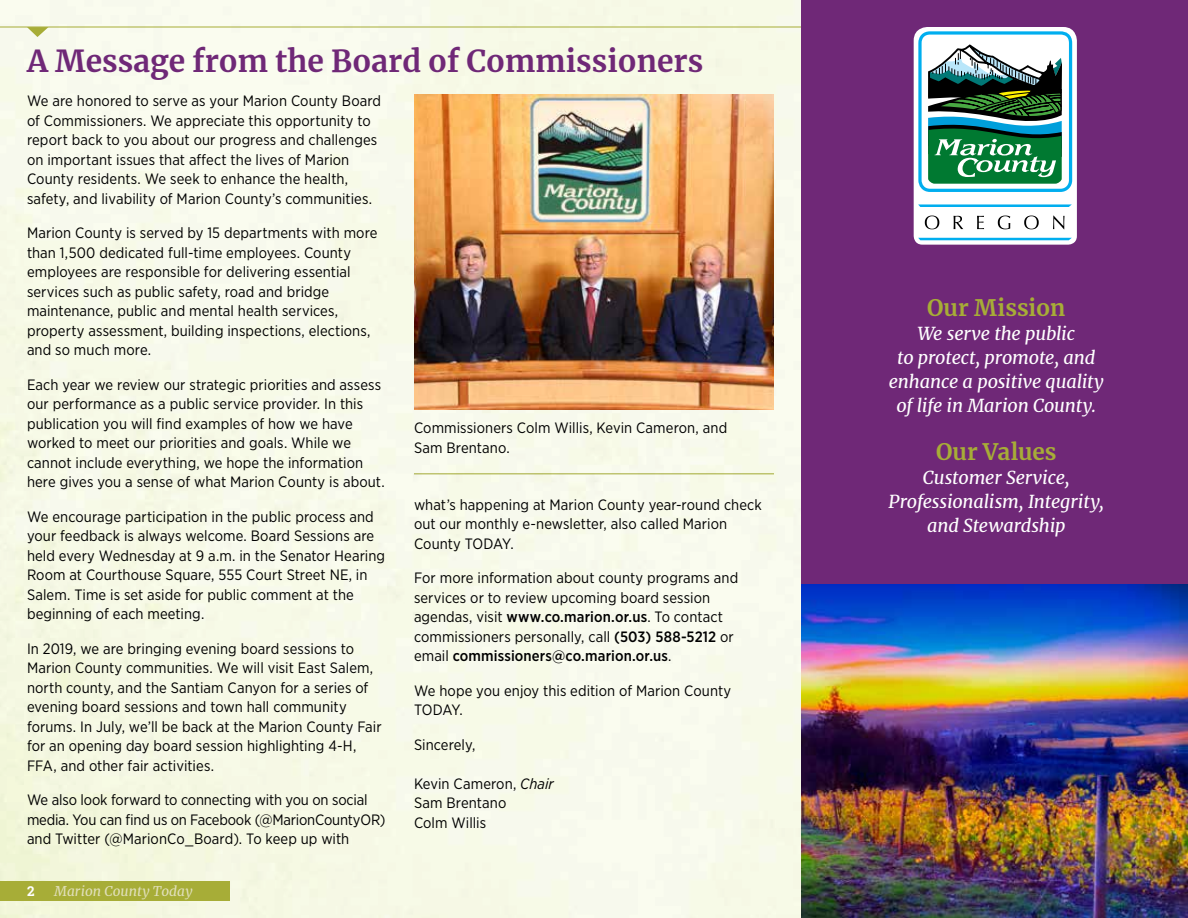
<style>
.page{position:relative;width:1188px;height:918px;background:#fff}
.page>*{position:absolute;margin:0;border:0;box-sizing:border-box;transform-origin:0 0}
.t1{font:700 30px "Merriweather";color:#6f2877}
.t2{font:700 22.5px "Merriweather";letter-spacing:.005em;color:#a7ad37}
.t3{font:italic 18px/24px "Merriweather";letter-spacing:-.01em;color:#fff;text-align:center}
.t4{font:15px/19.5px "Gotham Narrow";letter-spacing:.005em;color:#000}
.t5{font:italic 13.5px "Merriweather";letter-spacing:.005em;color:#e0dfba}
.t6{font:700 13.5px "Roboto Slab";color:#fff}
.s1{font-weight:500}
.s2{font-style:italic}
</style>
<div class="page">
<div style="left:0;top:0;width:801px;height:918px;background:#f7fae8"></div>
<hr style="left:0;top:27px;width:1188px;height:1px;background:#a7ad37">
<svg style="left:27px;top:27px;width:21px;height:10px"></svg>
<div style="left:801px;top:0;width:387px;height:584px;background:#6f2877"></div>
<img style="left:801px;top:584px;width:387px;height:334px">
<img style="left:414px;top:94px;width:360px;height:315px">
<svg style="left:914px;top:27px;width:163px;height:218px;background:#8bb5ad"></svg>
<div style="left:0;top:881px;width:230px;height:20px;background:#a7ad37"></div>
<hr style="left:414px;top:473px;width:360px;height:1px;background:#a7ad37">
<h1 class="t1" style="left:27px;top:40px;width:678px">A Message from the Board of Commissioners</h1>
<p class="t4" style="left:27px;top:91px;width:356px">We are honored to serve as your Marion County Board of Commissioners. We appreciate this opportunity to report back to you about our progress and challenges on important issues that affect the lives of Marion County residents. We seek to enhance the health, safety, and livability of Marion County’s communities.</p>
<p class="t4" style="left:27px;top:223px;width:352px">Marion County is served by 15 departments with more than 1,500 dedicated full-time employees. County employees are responsible for delivering essential services such as public safety, road and bridge maintenance, public and mental health services, property assessment, building inspections, elections, and so much more.</p>
<p class="t4" style="left:27px;top:375px;width:359px">Each year we review our strategic priorities and assess our performance as a public service provider. In this publication you will find examples of how we have worked to meet our priorities and goals. While we cannot include everything, we hope the information here gives you a sense of what Marion County is about.</p>
<p class="t4" style="left:27px;top:507px;width:360px">We encourage participation in the public process and your feedback is always welcome. Board Sessions are held every Wednesday at 9 a.m. in the Senator Hearing Room at Courthouse Square, 555 Court Street NE, in Salem. Time is set aside for public comment at the beginning of each meeting.</p>
<p class="t4" style="left:27px;top:639px;width:356px">In 2019, we are bringing evening board sessions to Marion County communities. We will visit East Salem, north county, and the Santiam Canyon for a series of evening board sessions and town hall community forums. In July, we’ll be back at the Marion County Fair for an opening day board session highlighting 4-H, FFA, and other fair activities.</p>
<p class="t4" style="left:27px;top:790px;width:360px">We also look forward to connecting with you on social media. You can find us on Facebook (@MarionCountyOR) and Twitter (@MarionCo_Board). To keep up with</p>
<p class="t4" style="left:414px;top:418px;width:315px">Commissioners Colm Willis, Kevin Cameron, and<br>Sam Brentano.</p>
<p class="t4" style="left:414px;top:495px;width:349px">what’s happening at Marion County year-round check out our monthly e-newsletter, also called Marion<br>County TODAY.</p>
<p class="t4" style="left:414px;top:568px;width:326px">For more information about county programs and services or to review upcoming board session agendas, visit <span class="s1">www.co.marion.or.us</span>. To contact commissioners personally, call <span class="s1">(503) 588-5212</span> or email <span class="s1">commissioners@co.marion.or.us</span>.</p>
<p class="t4" style="left:414px;top:681px;width:319px">We hope you enjoy this edition of Marion County<br>TODAY.</p>
<p class="t4" style="left:414px;top:735px;width:63px">Sincerely,</p>
<p class="t4" style="left:414px;top:774px;width:141px">Kevin Cameron, <span class="s2">Chair<br></span>Sam Brentano<br>Colm Willis</p>
<p class="t6" style="left:27px;top:882px;width:9px">2</p>
<p class="t5" style="left:54px;top:882px;width:140px">Marion County Today</p>
<h2 class="t2" style="left:927px;top:292px;width:140px">Our Mission</h2>
<p class="t3" style="left:889px;top:321px;width:216px">We serve the public<br>to protect, promote, and enhance a positive quality of life in Marion County.</p>
<h2 class="t2" style="left:936px;top:436px;width:122px">Our Values</h2>
<p class="t3" style="left:889px;top:465px;width:217px">Customer Service,<br>Professionalism, Integrity, and Stewardship</p>
</div>
